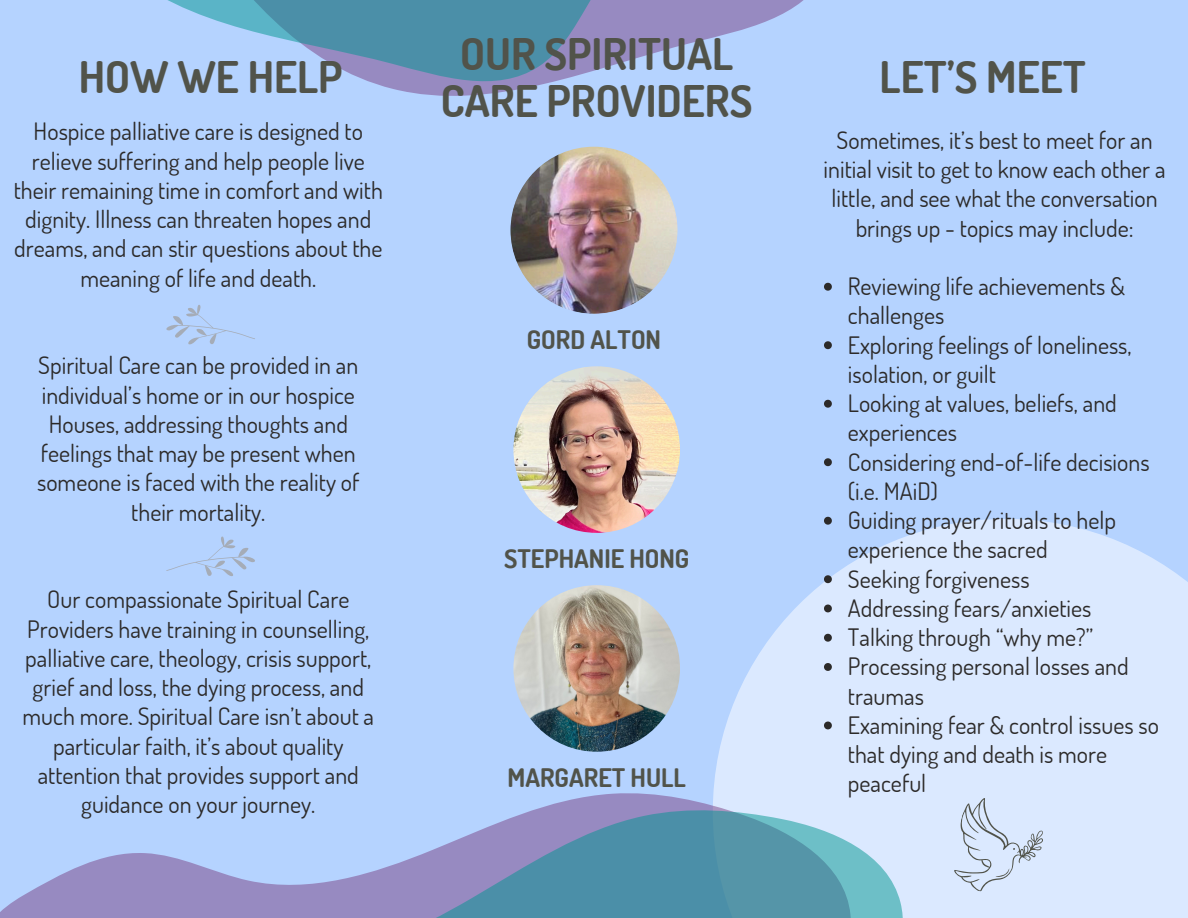
<style>
.page{position:relative;width:1188px;height:918px;background:#b5d3ff}
.page>*{position:absolute;margin:0;border:0;box-sizing:border-box;transform-origin:0 0}
.t1{font:700 43.65px/47.2px "Dosis";color:#51534a;text-align:center}
.t2{font:700 25.65px "Dosis";color:#51534a}
.t3{font:24px/29.2px "Dosis";color:#2c2a29}
</style>
<div class="page">
<svg style="left:875px;top:519px;width:313px;height:399px;background:#d7e7ff"></svg>
<svg style="left:850px;top:550px;width:131px;height:14px;background:#d7e7ff"></svg>
<svg style="left:168px;top:0;width:636px;height:151px"></svg>
<svg style="left:0;top:564px;width:1064px;height:354px"></svg>
<svg style="left:166px;top:305px;width:89px;height:40px"></svg>
<svg style="left:166px;top:537px;width:89px;height:39px"></svg>
<svg style="left:945px;top:794px;width:105px;height:109px;background:#d1def2"></svg>
<img style="left:513px;top:585px;width:167px;height:167px;border-radius:50%">
<img style="left:513px;top:366px;width:167px;height:167px;border-radius:50%">
<img style="left:510px;top:147px;width:168px;height:167px;border-radius:50%">
<svg style="left:824px;top:283px;width:8px;height:8px"></svg>
<svg style="left:824px;top:341px;width:8px;height:8px"></svg>
<svg style="left:824px;top:400px;width:8px;height:8px"></svg>
<svg style="left:824px;top:458px;width:8px;height:8px"></svg>
<svg style="left:824px;top:517px;width:8px;height:8px"></svg>
<svg style="left:824px;top:575px;width:8px;height:8px"></svg>
<svg style="left:824px;top:605px;width:8px;height:7px"></svg>
<svg style="left:824px;top:634px;width:8px;height:8px"></svg>
<svg style="left:824px;top:663px;width:8px;height:8px"></svg>
<svg style="left:824px;top:722px;width:8px;height:7px"></svg>
<p class="t1" style="left:441px;top:29px;width:313px">OUR SPIRITUAL<br>CARE PROVIDERS</p>
<p class="t1" style="left:79px;top:52px;width:265px">HOW WE HELP</p>
<p class="t1" style="left:880px;top:52px;width:208px">LET’S MEET</p>
<p class="t3" style="left:837px;top:125px;width:317px">Sometimes, it’s best to meet for an</p>
<p class="t3" style="left:824px;top:154px;width:343px;text-align:center">initial visit to get to know each other a little, and see what the conversation</p>
<p class="t3" style="left:856px;top:213px;width:279px">brings up - topics may include:</p>
<p class="t3" style="left:848px;top:271px;width:279px">Reviewing life achievements &amp; challenges</p>
<p class="t3" style="left:848px;top:330px;width:285px">Exploring feelings of loneliness, isolation, or guilt</p>
<p class="t3" style="left:848px;top:388px;width:271px">Looking at values, beliefs, and experiences</p>
<p class="t3" style="left:848px;top:447px;width:303px">Considering end-of-life decisions (i.e. MAiD)</p>
<p class="t3" style="left:848px;top:505px;width:270px">Guiding prayer/rituals to help experience the sacred</p>
<p class="t3" style="left:848px;top:564px;width:183px">Seeking forgiveness</p>
<p class="t3" style="left:848px;top:593px;width:245px">Addressing fears/anxieties</p>
<p class="t3" style="left:848px;top:622px;width:247px">Talking through “why me?”</p>
<p class="t3" style="left:848px;top:651px;width:282px">Processing personal losses and traumas</p>
<p class="t3" style="left:848px;top:710px;width:313px">Examining fear &amp; control issues so that dying and death is more peaceful</p>
<p class="t3" style="left:14px;top:116px;width:371px;text-align:center">Hospice palliative care is designed to relieve suffering and help people live their remaining time in comfort and with dignity. Illness can threaten hopes and dreams, and can stir questions about the meaning of life and death.</p>
<h2 class="t2" style="left:527px;top:323px;width:136px">GORD ALTON</h2>
<h1 class="t3" style="left:37px;top:350px;width:324px;text-align:center">Spiritual Care can be provided in an individual’s home or in our hospice Houses, addressing thoughts and feelings that may be present when someone is faced with the reality of</h1>
<h1 class="t3" style="left:131px;top:497px;width:136px">their mortality.</h1>
<p class="t2" style="left:504px;top:542px;width:187px">STEPHANIE HONG</p>
<p class="t3" style="left:23px;top:584px;width:353px;text-align:center">Our compassionate Spiritual Care Providers have training in counselling, palliative care, theology, crisis support, grief and loss, the dying process, and much more. Spiritual Care isn’t about a particular faith, it’s about quality attention that provides support and guidance on your journey.</p>
<p class="t2" style="left:507px;top:761px;width:180px">MARGARET HULL</p>
</div>
